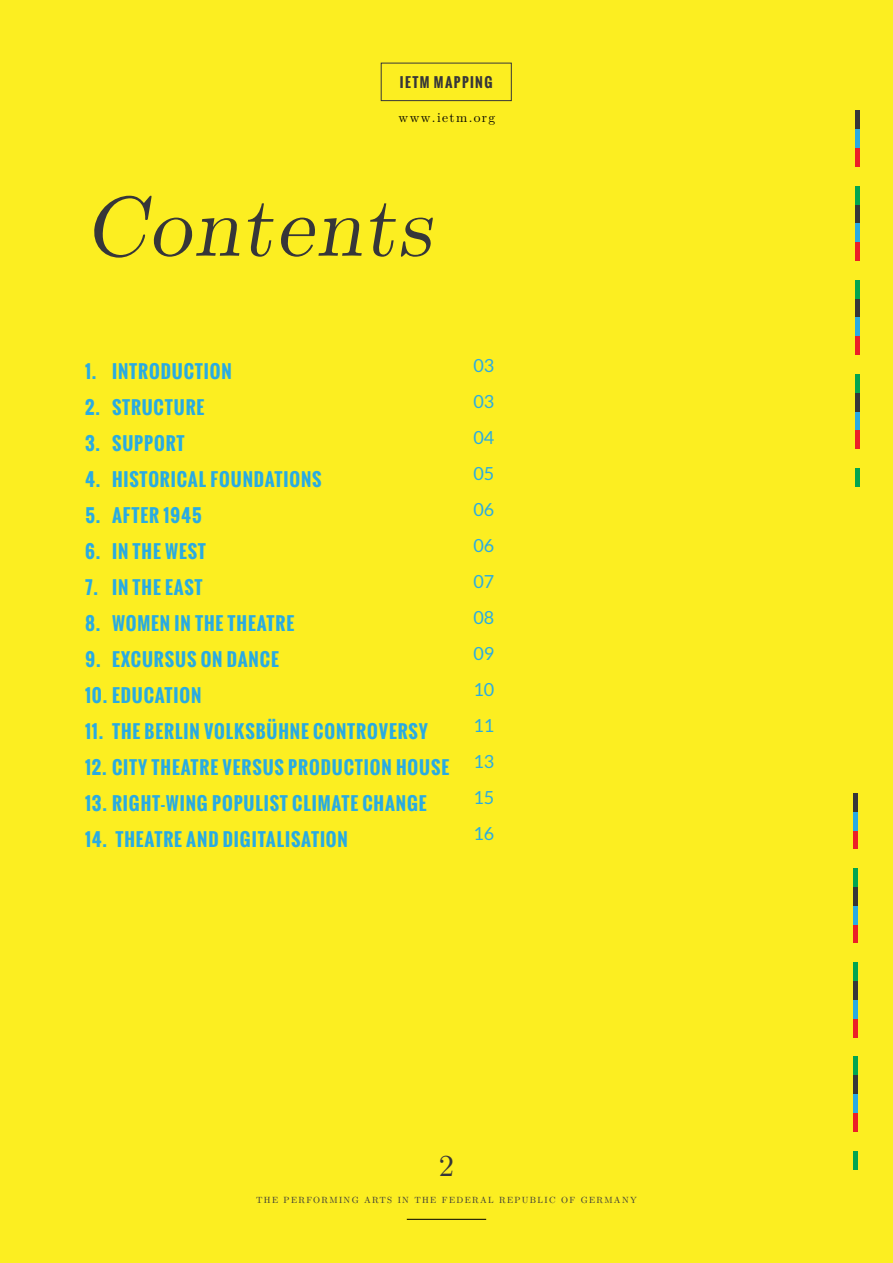
<style>
.page{position:relative;width:893px;height:1263px;background:#fcee21}
.page>*{position:absolute;margin:0;border:0;box-sizing:border-box;transform-origin:0 0}
.t1{font:85.2px "LM Roman Slant 10";letter-spacing:.025em;color:#363639}
.t2{font:30.6px "LM Roman 10";color:#363639}
.t3{font:700 18px "Oswald";letter-spacing:.05em;color:#29abe2}
.t4{font:18px/36px "Lato";color:#29abe2;text-align:justify}
.t5{font:13.5px "LM Roman 10";letter-spacing:.1em;color:#000}
.t6{font:700 13.5px "Oswald";letter-spacing:.1em;color:#363639}
.t7{font:9px "LM Roman 10";letter-spacing:.145em;color:#363639}
</style>
<div class="page">
<hr style="left:407px;top:1219px;width:79px;height:1px;background:#000">
<hr style="left:856px;top:393px;width:4px;height:19px;background:#363639">
<hr style="left:856px;top:299px;width:4px;height:18px;background:#363639">
<hr style="left:856px;top:205px;width:4px;height:18px;background:#363639">
<hr style="left:856px;top:111px;width:4px;height:18px;background:#363639">
<hr style="left:856px;top:412px;width:4px;height:18px;background:#29abe2">
<hr style="left:856px;top:317px;width:4px;height:19px;background:#29abe2">
<hr style="left:856px;top:223px;width:4px;height:19px;background:#29abe2">
<hr style="left:856px;top:129px;width:4px;height:19px;background:#29abe2">
<hr style="left:856px;top:430px;width:4px;height:19px;background:#ec2027">
<hr style="left:856px;top:336px;width:4px;height:19px;background:#ec2027">
<hr style="left:856px;top:242px;width:4px;height:19px;background:#ec2027">
<hr style="left:856px;top:148px;width:4px;height:19px;background:#ec2027">
<hr style="left:856px;top:468px;width:4px;height:19px;background:#02a54f">
<hr style="left:856px;top:374px;width:4px;height:19px;background:#02a54f">
<hr style="left:856px;top:280px;width:4px;height:19px;background:#02a54f">
<hr style="left:856px;top:186px;width:4px;height:19px;background:#02a54f">
<hr style="left:854px;top:1075px;width:4px;height:19px;background:#363639">
<hr style="left:854px;top:981px;width:4px;height:19px;background:#363639">
<hr style="left:854px;top:887px;width:4px;height:19px;background:#363639">
<hr style="left:854px;top:793px;width:4px;height:19px;background:#363639">
<hr style="left:854px;top:1094px;width:4px;height:19px;background:#29abe2">
<hr style="left:854px;top:1000px;width:4px;height:19px;background:#29abe2">
<hr style="left:854px;top:906px;width:4px;height:19px;background:#29abe2">
<hr style="left:854px;top:812px;width:4px;height:19px;background:#29abe2">
<hr style="left:854px;top:1113px;width:4px;height:19px;background:#ec2027">
<hr style="left:854px;top:1019px;width:4px;height:19px;background:#ec2027">
<hr style="left:854px;top:925px;width:4px;height:18px;background:#ec2027">
<hr style="left:854px;top:831px;width:4px;height:18px;background:#ec2027">
<hr style="left:854px;top:1150px;width:4px;height:19px;background:#02a54f">
<hr style="left:854px;top:1056px;width:4px;height:19px;background:#02a54f">
<hr style="left:854px;top:962px;width:4px;height:19px;background:#02a54f">
<hr style="left:854px;top:868px;width:4px;height:19px;background:#02a54f">
<div style="left:381px;top:63px;width:131px;height:38px;border:1px solid #363639"></div>
<p class="t6" style="left:400px;top:73px;width:94px">IETM MAPPING</p>
<p class="t5" style="left:399px;top:106px;width:98px">www.ietm.org</p>
<h1 class="t1" style="left:85px;top:160px;width:348px">Contents</h1>
<p class="t3" style="left:85px;top:358px;width:148px">1. INTRODUCTION</p>
<p class="t3" style="left:85px;top:394px;width:121px">2. STRUCTURE</p>
<p class="t3" style="left:85px;top:430px;width:101px">3. SUPPORT</p>
<p class="t3" style="left:85px;top:466px;width:238px">4. HISTORICAL FOUNDATIONS</p>
<p class="t3" style="left:85px;top:502px;width:118px">5. AFTER 1945</p>
<p class="t3" style="left:85px;top:538px;width:122px">6. IN THE WEST</p>
<p class="t3" style="left:85px;top:574px;width:119px">7. IN THE EAST</p>
<p class="t3" style="left:85px;top:610px;width:211px">8. WOMEN IN THE THEATRE</p>
<p class="t3" style="left:85px;top:646px;width:195px">9. EXCURSUS ON DANCE</p>
<p class="t3" style="left:85px;top:682px;width:118px">10. EDUCATION</p>
<p class="t3" style="left:85px;top:718px;width:344px">11. THE BERLIN VOLKSBÜHNE CONTROVERSY</p>
<p class="t3" style="left:85px;top:754px;width:366px">12. CITY THEATRE VERSUS PRODUCTION HOUSE</p>
<p class="t3" style="left:85px;top:790px;width:343px">13. RIGHT-WING POPULIST CLIMATE CHANGE</p>
<p class="t3" style="left:85px;top:826px;width:264px">14. THEATRE AND DIGITALISATION</p>
<p class="t4" style="left:473px;top:347px;width:22px">03<br>03<br>04<br>05<br>06<br>06<br>07<br>08<br>09<br>10<br>11<br>13<br>15<br>16</p>
<h2 class="t2" style="left:439px;top:1141px;width:17px">2</h2>
<p class="t7" style="left:256px;top:1193px;width:382px">THE PERFORMING ARTS IN THE FEDERAL REPUBLIC OF GERMANY</p>
</div>
